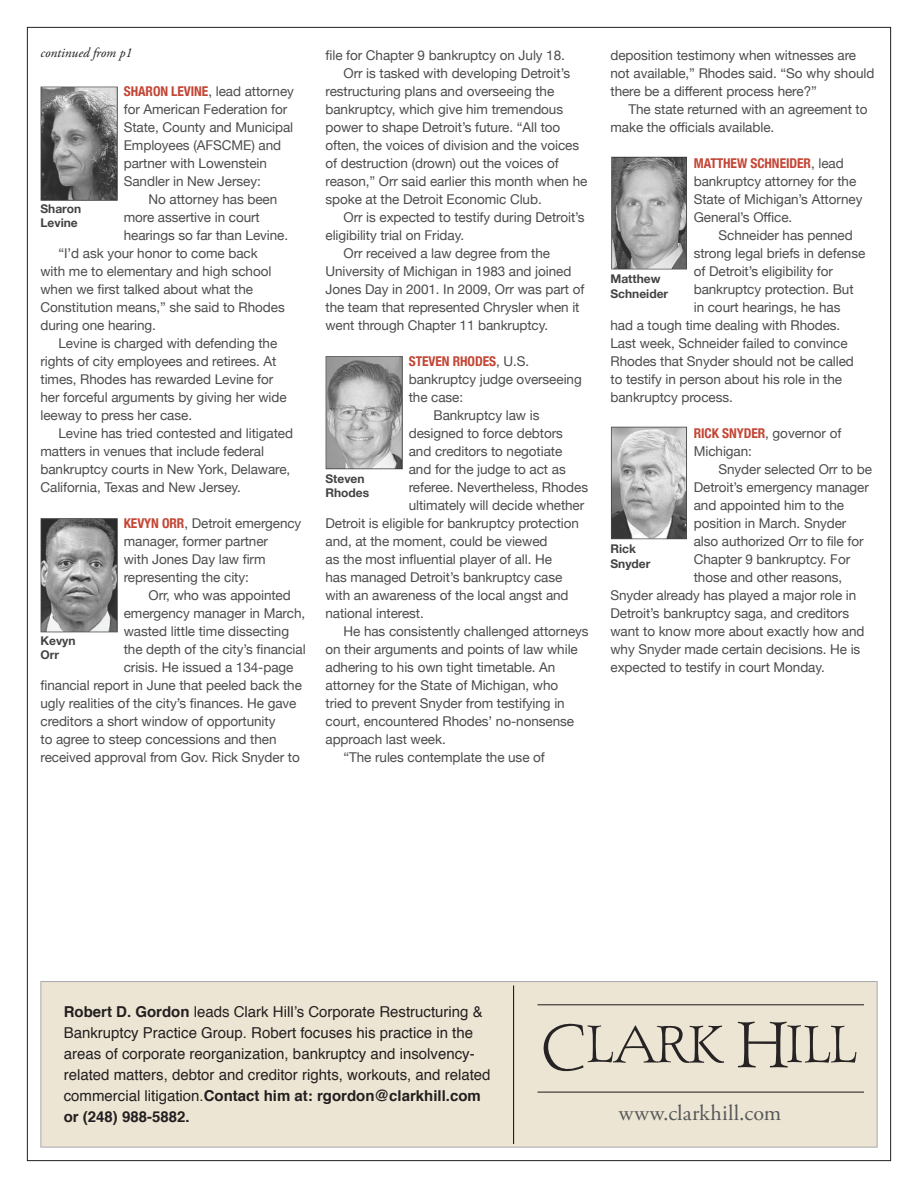
<style>
.page{position:relative;width:918px;height:1188px;background:#fff}
.page>*{position:absolute;margin:0;border:0;box-sizing:border-box;transform-origin:0 0}
.t1{font:22.05px "Adobe Garamond Pro";letter-spacing:.01em;color:#57585a}
.t2{font:15px/21px "Helvetica";color:#231f20}
.t3{font:13.5px/18px "Helvetica Neue";letter-spacing:-.005em;color:#4b4c4d}
.t4{font:700 condensed 13.5px "Helvetica Neue";letter-spacing:-.005em;color:#c44636}
.t5{font:italic 13.5px "Adobe Garamond Pro";color:#231f20}
.t6{font:700 12px/14.4px "Helvetica Neue";color:#231f20}
.s1{font-weight:700;font-stretch:condensed;color:#c44636}
.s2{font-weight:400;font-stretch:normal;color:#4b4c4d}
.s3{font-weight:700}
</style>
<div class="page">
<img style="left:326px;top:356px;width:76px;height:114px">
<img style="left:611px;top:157px;width:76px;height:112px">
<img style="left:611px;top:427px;width:76px;height:113px">
<div style="left:40px;top:981px;width:838px;height:167px;background:#ece5d3;border:1px solid #a8a9ad"></div>
<hr style="left:513px;top:986px;width:1px;height:158px;background:#231f20">
<hr style="left:538px;top:1004px;width:326px;height:1px;background:#231f20">
<hr style="left:538px;top:1092px;width:326px;height:1px;background:#231f20">
<svg style="left:544px;top:1024px;width:180px;height:47px"></svg>
<svg style="left:737px;top:1022px;width:119px;height:46px"></svg>
<img style="left:41px;top:86px;width:76px;height:114px">
<img style="left:41px;top:518px;width:76px;height:114px">
<p class="t5" style="left:40px;top:45px;width:93px">continued from p1</p>
<p class="t3" style="left:124px;top:82px;width:172px"><span class="s1">SHARON LEVINE</span>, lead attorney for American Federation for<br>State, County and Municipal<br>Employees (AFSCME) and partner with Lowenstein<br>Sandler in New Jersey:</p>
<p class="t3" style="left:148px;top:190px;width:130px">No attorney has been</p>
<p class="t3" style="left:124px;top:208px;width:138px">more assertive in court</p>
<p class="t3" style="left:124px;top:226px;width:166px">hearings so far than Levine.</p>
<p class="t3" style="left:58px;top:244px;width:201px">“I’d ask your honor to come back</p>
<p class="t3" style="left:40px;top:262px;width:232px">with me to elementary and high school</p>
<p class="t3" style="left:40px;top:280px;width:214px">when we first talked about what the</p>
<p class="t3" style="left:40px;top:298px;width:246px">Constitution means,” she said to Rhodes</p>
<p class="t3" style="left:40px;top:316px;width:117px">during one hearing.</p>
<p class="t3" style="left:58px;top:334px;width:220px">Levine is charged with defending the</p>
<p class="t3" style="left:40px;top:352px;width:237px">rights of city employees and retirees. At</p>
<p class="t3" style="left:40px;top:370px;width:234px">times, Rhodes has rewarded Levine for</p>
<p class="t3" style="left:40px;top:388px;width:248px">her forceful arguments by giving her wide</p>
<p class="t3" style="left:40px;top:406px;width:153px">leeway to press her case.</p>
<p class="t3" style="left:58px;top:424px;width:236px">Levine has tried contested and litigated</p>
<p class="t3" style="left:40px;top:442px;width:225px">matters in venues that include federal</p>
<p class="t3" style="left:40px;top:460px;width:251px">bankruptcy courts in New York, Delaware,</p>
<p class="t3" style="left:40px;top:478px;width:202px">California, Texas and New Jersey.</p>
<p class="t3" style="left:124px;top:514px;width:179px"><span class="s1">KEVYN ORR</span>, Detroit emergency manager, former partner<br>with Jones Day law firm representing the city:</p>
<p class="t3" style="left:148px;top:586px;width:144px">Orr, who was appointed</p>
<p class="t3" style="left:124px;top:604px;width:183px">emergency manager in March,</p>
<p class="t3" style="left:124px;top:622px;width:167px">wasted little time dissecting</p>
<p class="t3" style="left:124px;top:640px;width:183px">the depth of the city’s financial</p>
<p class="t3" style="left:124px;top:658px;width:171px">crisis. He issued a 134-page</p>
<p class="t3" style="left:40px;top:676px;width:263px">financial report in June that peeled back the</p>
<p class="t3" style="left:40px;top:694px;width:258px">ugly realities of the city’s finances. He gave</p>
<p class="t3" style="left:40px;top:712px;width:236px">creditors a short window of opportunity</p>
<p class="t3" style="left:40px;top:730px;width:238px">to agree to steep concessions and then</p>
<p class="t3" style="left:40px;top:748px;width:261px">received approval from Gov. Rick Snyder to</p>
<p class="t6" style="left:40px;top:201px;width:42px">Sharon<br>Levine</p>
<p class="t6" style="left:40px;top:633px;width:37px">Kevyn<br>Orr</p>
<p class="t3" style="left:325px;top:45px;width:241px">file for Chapter 9 bankruptcy on July 18.</p>
<p class="t3" style="left:343px;top:63px;width:228px">Orr is tasked with developing Detroit’s</p>
<p class="t3" style="left:325px;top:81px;width:230px">restructuring plans and overseeing the</p>
<p class="t3" style="left:325px;top:99px;width:239px">bankruptcy, which give him tremendous</p>
<p class="t3" style="left:325px;top:117px;width:236px">power to shape Detroit’s future. “All too</p>
<p class="t3" style="left:325px;top:135px;width:255px">often, the voices of division and the voices</p>
<p class="t3" style="left:325px;top:153px;width:235px">of destruction (drown) out the voices of</p>
<p class="t3" style="left:325px;top:171px;width:263px">reason,” Orr said earlier this month when he</p>
<p class="t3" style="left:325px;top:189px;width:218px">spoke at the Detroit Economic Club.</p>
<p class="t3" style="left:343px;top:207px;width:243px">Orr is expected to testify during Detroit’s</p>
<p class="t3" style="left:325px;top:225px;width:140px">eligibility trial on Friday.</p>
<p class="t3" style="left:343px;top:243px;width:208px">Orr received a law degree from the</p>
<p class="t3" style="left:325px;top:261px;width:247px">University of Michigan in 1983 and joined</p>
<p class="t3" style="left:325px;top:279px;width:260px">Jones Day in 2001. In 2009, Orr was part of</p>
<p class="t3" style="left:325px;top:297px;width:256px">the team that represented Chrysler when it</p>
<p class="t3" style="left:325px;top:315px;width:224px">went through Chapter 11 bankruptcy.</p>
<p class="t4" style="left:409px;top:350px;width:122px">STEVEN RHODES<span class="s2">, U.S.</span></p>
<p class="t3" style="left:409px;top:369px;width:175px">bankruptcy judge overseeing</p>
<p class="t3" style="left:409px;top:387px;width:56px">the case:</p>
<p class="t3" style="left:433px;top:405px;width:107px">Bankruptcy law is</p>
<p class="t3" style="left:409px;top:423px;width:156px">designed to force debtors</p>
<p class="t3" style="left:409px;top:441px;width:155px">and creditors to negotiate</p>
<p class="t3" style="left:409px;top:459px;width:159px">and for the judge to act as</p>
<p class="t3" style="left:409px;top:477px;width:181px">referee. Nevertheless, Rhodes</p>
<p class="t3" style="left:409px;top:495px;width:177px">ultimately will decide whether</p>
<p class="t3" style="left:325px;top:513px;width:255px">Detroit is eligible for bankruptcy protection</p>
<p class="t3" style="left:325px;top:531px;width:224px">and, at the moment, could be viewed</p>
<p class="t3" style="left:325px;top:549px;width:228px">as the most influential player of all. He</p>
<p class="t3" style="left:325px;top:567px;width:238px">has managed Detroit’s bankruptcy case</p>
<p class="t3" style="left:325px;top:585px;width:245px">with an awareness of the local angst and</p>
<p class="t3" style="left:325px;top:603px;width:100px">national interest.</p>
<p class="t3" style="left:343px;top:621px;width:247px">He has consistently challenged attorneys</p>
<p class="t3" style="left:325px;top:639px;width:254px">on their arguments and points of law while</p>
<p class="t3" style="left:325px;top:657px;width:231px">adhering to his own tight timetable. An</p>
<p class="t3" style="left:325px;top:675px;width:234px">attorney for the State of Michigan, who</p>
<p class="t3" style="left:325px;top:693px;width:241px">tried to prevent Snyder from testifying in</p>
<p class="t3" style="left:325px;top:711px;width:250px">court, encountered Rhodes’ no-nonsense</p>
<p class="t3" style="left:325px;top:729px;width:122px">approach last week.</p>
<p class="t3" style="left:343px;top:747px;width:203px">“The rules contemplate the use of</p>
<p class="t6" style="left:326px;top:471px;width:45px">Steven<br>Rhodes</p>
<p class="t3" style="left:610px;top:45px;width:265px">deposition testimony when witnesses are not available,” Rhodes said. “So why should there be a different process here?”</p>
<p class="t3" style="left:610px;top:99px;width:258px;text-indent:18px">The state returned with an agreement to make the officials available.</p>
<p class="t3" style="left:694px;top:153px;width:170px"><span class="s1">MATTHEW SCHNEIDER</span>, lead bankruptcy attorney for the<br>State of Michigan’s Attorney<br>General’s Office.</p>
<p class="t3" style="left:718px;top:225px;width:136px">Schneider has penned</p>
<p class="t3" style="left:694px;top:243px;width:173px">strong legal briefs in defense</p>
<p class="t3" style="left:694px;top:261px;width:141px">of Detroit’s eligibility for</p>
<p class="t3" style="left:694px;top:279px;width:161px">bankruptcy protection. But</p>
<p class="t3" style="left:694px;top:297px;width:148px">in court hearings, he has</p>
<p class="t3" style="left:610px;top:315px;width:231px">had a tough time dealing with Rhodes.</p>
<p class="t3" style="left:610px;top:333px;width:239px">Last week, Schneider failed to convince</p>
<p class="t3" style="left:610px;top:351px;width:245px">Rhodes that Snyder should not be called</p>
<p class="t3" style="left:610px;top:369px;width:233px">to testify in person about his role in the</p>
<p class="t3" style="left:610px;top:387px;width:124px">bankruptcy process.</p>
<p class="t3" style="left:694px;top:423px;width:149px"><span class="s1">RICK SNYDER</span>, governor of<br>Michigan:</p>
<p class="t3" style="left:718px;top:459px;width:155px">Snyder selected Orr to be</p>
<p class="t3" style="left:694px;top:477px;width:177px">Detroit’s emergency manager</p>
<p class="t3" style="left:694px;top:495px;width:152px">and appointed him to the</p>
<p class="t3" style="left:694px;top:513px;width:154px">position in March. Snyder</p>
<p class="t3" style="left:694px;top:531px;width:171px">also authorized Orr to file for</p>
<p class="t3" style="left:694px;top:549px;width:158px">Chapter 9 bankruptcy. For</p>
<p class="t3" style="left:694px;top:567px;width:150px">those and other reasons,</p>
<p class="t3" style="left:610px;top:585px;width:247px">Snyder already has played a major role in</p>
<p class="t3" style="left:610px;top:603px;width:240px">Detroit’s bankruptcy saga, and creditors</p>
<p class="t3" style="left:610px;top:621px;width:255px">want to know more about exactly how and</p>
<p class="t3" style="left:610px;top:639px;width:251px">why Snyder made certain decisions. He is</p>
<p class="t3" style="left:610px;top:657px;width:216px">expected to testify in court Monday.</p>
<p class="t6" style="left:611px;top:271px;width:59px">Matthew<br>Schneider</p>
<p class="t6" style="left:611px;top:541px;width:42px">Rick<br>Snyder</p>
<p class="t2" style="left:64px;top:1002px;width:428px"><span class="s3">Robert D. Gordon</span> leads Clark Hill’s Corporate Restructuring &amp; Bankruptcy Practice Group. Robert focuses his practice in the areas of corporate reorganization, bankruptcy and insolvency&shy;related matters, debtor and creditor rights, workouts, and related commercial litigation.<span class="s3">Contact him at: rgordon@clarkhill.com or (248) 988-5882.</span></p>
<h1 class="t1" style="left:619px;top:1100px;width:164px">www.clarkhill.com</h1>
</div>
